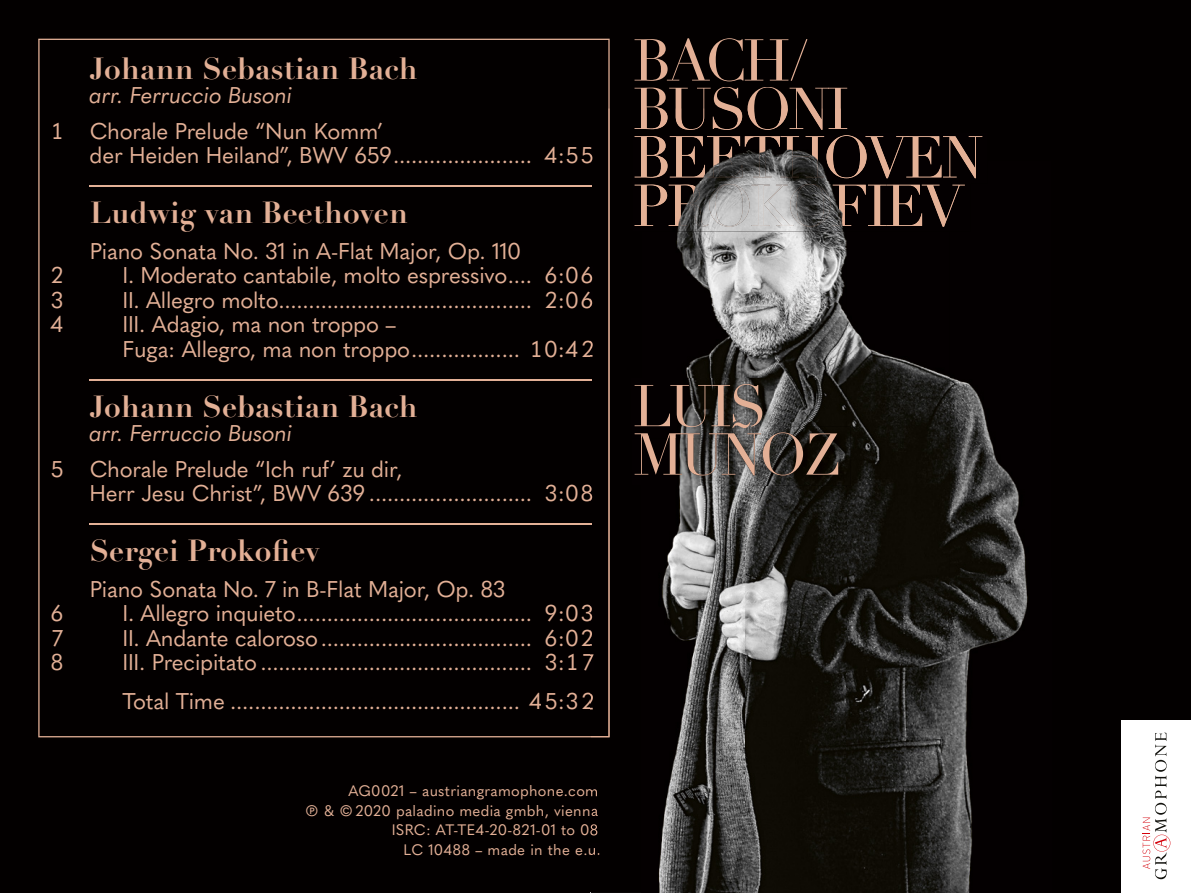
<style>
.page{position:relative;width:1191px;height:893px;background:#030000}
.page>*{position:absolute;margin:0;border:0;box-sizing:border-box;transform-origin:0 0}
.t1{font:700 30px "Didot LT Pro";letter-spacing:.005em;color:#e3b096}
.t2{font:22.5px/24.5px "Quasimoda";letter-spacing:-.01em;color:#e3b096}
.t3{font:italic 22.5px "Quasimoda";letter-spacing:-.01em;color:#e3b096}
.t4{font:15px/19.5px "Quasimoda";letter-spacing:.02em;color:#e3b096;text-align:right}
</style>
<div class="page">
<svg style="left:38px;top:39px;width:571px;height:698px"></svg>
<hr style="left:89px;top:186px;width:502px;height:1px;background:#e3b096">
<hr style="left:89px;top:379px;width:502px;height:1px;background:#e3b096">
<hr style="left:89px;top:524px;width:502px;height:1px;background:#e3b096">
<svg style="left:634px;top:87px;width:214px;height:42px"></svg>
<svg style="left:634px;top:38px;width:173px;height:43px"></svg>
<img style="left:590px;top:108px;width:20px;height:785px">
<img style="left:949px;top:376px;width:79px;height:517px">
<img style="left:676px;top:231px;width:170px;height:191px">
<img style="left:846px;top:240px;width:103px;height:653px">
<img style="left:744px;top:422px;width:103px;height:471px">
<img style="left:658px;top:486px;width:86px;height:407px">
<img style="left:590px;top:108px;width:19px;height:629px">
<svg style="left:590px;top:147px;width:2px;height:17px"></svg>
<svg style="left:590px;top:267px;width:2px;height:17px"></svg>
<svg style="left:590px;top:291px;width:2px;height:17px"></svg>
<img style="left:590px;top:340px;width:3px;height:17px">
<svg style="left:590px;top:485px;width:2px;height:17px"></svg>
<svg style="left:590px;top:605px;width:2px;height:17px"></svg>
<svg style="left:590px;top:629px;width:2px;height:17px"></svg>
<img style="left:590px;top:654px;width:3px;height:17px">
<img style="left:590px;top:693px;width:3px;height:17px">
<img style="left:677px;top:183px;width:166px;height:48px">
<img style="left:634px;top:184px;width:331px;height:43px">
<img style="left:701px;top:136px;width:282px;height:45px">
<img style="left:699px;top:181px;width:131px;height:2px">
<img style="left:634px;top:135px;width:348px;height:43px">
<img style="left:634px;top:108px;width:213px;height:22px">
<img style="left:590px;top:785px;width:7px;height:15px">
<img style="left:590px;top:805px;width:8px;height:14px">
<svg style="left:590px;top:824px;width:7px;height:11px"></svg>
<svg style="left:590px;top:844px;width:9px;height:11px"></svg>
<img style="left:679px;top:427px;width:171px;height:59px">
<img style="left:676px;top:378px;width:98px;height:6px">
<svg style="left:634px;top:384px;width:204px;height:91px"></svg>
<div style="left:1121px;top:721px;width:70px;height:172px;background:#fff"></div>
<svg style="left:1142px;top:732px;width:28px;height:147px"></svg>
<h1 class="t1" style="left:90px;top:50px;width:329px">Johann Sebastian Bach</h1>
<p class="t3" style="left:90px;top:78px;width:204px">arr. Ferruccio Busoni</p>
<p class="t2" style="left:90px;top:117px;width:506px;text-indent:-40px">1 Chorale Prelude “Nun Komm’<br>der Heiden Heiland”, BWV 659 ....................... 4:55</p>
<h1 class="t1" style="left:90px;top:194px;width:320px">Ludwig van Beethoven</h1>
<p class="t2" style="left:90px;top:237px;width:433px">Piano Sonata No. 31 in A-Flat Major, Op. 110</p>
<p class="t2" style="left:49px;top:261px;width:17px">2</p>
<p class="t2" style="left:122px;top:261px;width:474px">I. Moderato cantabile, molto espressivo .... 6:06</p>
<p class="t2" style="left:49px;top:286px;width:17px">3</p>
<p class="t2" style="left:122px;top:286px;width:474px">II. Allegro molto .......................................... 2:06</p>
<p class="t2" style="left:49px;top:310px;width:17px">4</p>
<p class="t2" style="left:122px;top:310px;width:474px">III. Adagio, ma non troppo –<br>Fuga: Allegro, ma non troppo .................. 10:42</p>
<h1 class="t1" style="left:90px;top:388px;width:329px">Johann Sebastian Bach</h1>
<p class="t3" style="left:90px;top:416px;width:204px">arr. Ferruccio Busoni</p>
<p class="t2" style="left:90px;top:455px;width:506px;text-indent:-40px">5 Chorale Prelude “Ich ruf’ zu dir,<br>Herr Jesu Christ”, BWV 639 ........................... 3:08</p>
<h1 class="t1" style="left:90px;top:532px;width:231px">Sergei Prokofiev</h1>
<p class="t2" style="left:90px;top:575px;width:417px">Piano Sonata No. 7 in B-Flat Major, Op. 83</p>
<p class="t2" style="left:49px;top:600px;width:17px">6</p>
<p class="t2" style="left:122px;top:600px;width:474px">I. Allegro inquieto ....................................... 9:03</p>
<p class="t2" style="left:49px;top:624px;width:17px">7</p>
<p class="t2" style="left:122px;top:624px;width:474px">II. Andante caloroso ................................... 6:02</p>
<p class="t2" style="left:49px;top:649px;width:17px">8</p>
<p class="t2" style="left:122px;top:641px;width:475px;line-height:39.2px">III. Precipitato ............................................. 3:17<br>Total Time ................................................ 45:32</p>
<p class="t4" style="left:305px;top:780px;width:297px">AG0021 – austriangramophone.com<br>℗ &amp; © 2020 paladino media gmbh, vienna<br>ISRC: AT-TE4-20-821-01 to 08<br>LC 10488 – made in the e.u.</p>
</div>
